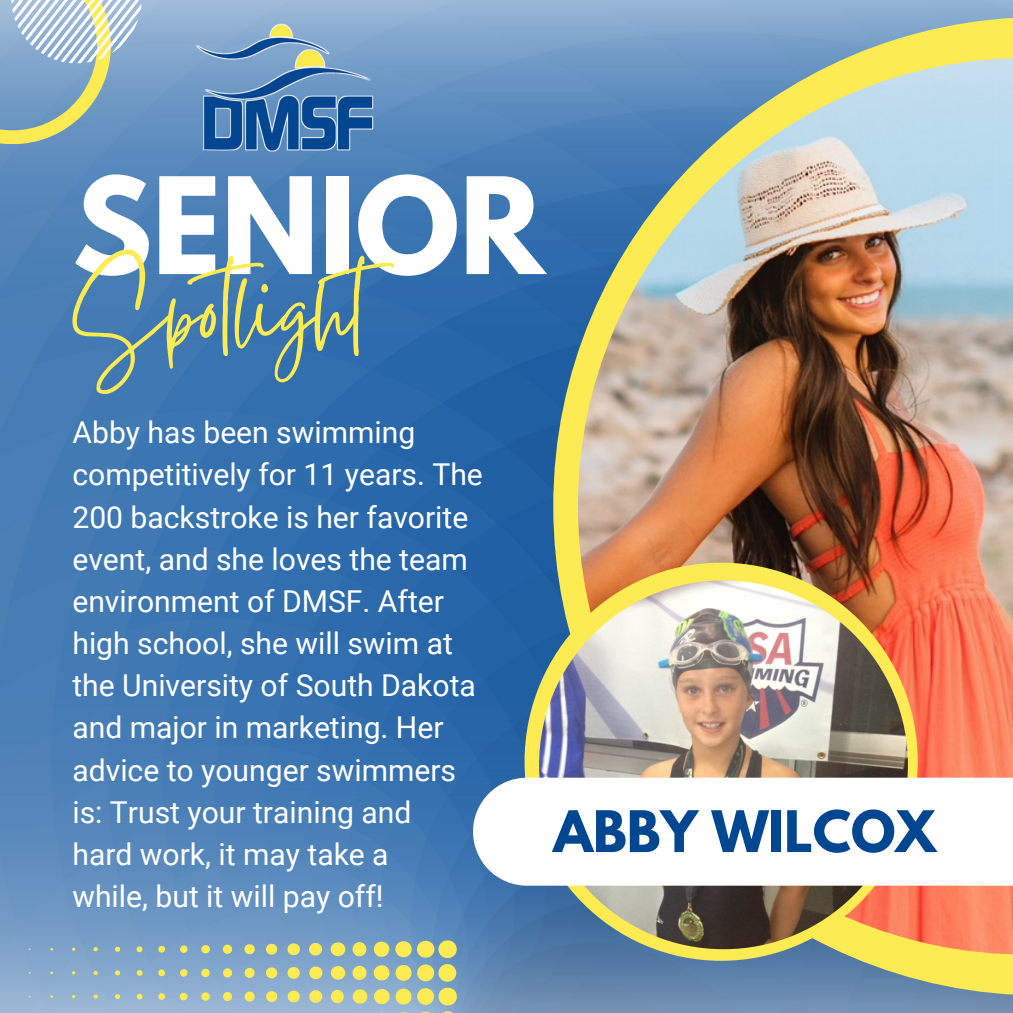
<style>
.page{position:relative;width:1013px;height:1013px;background:#fff}
.page>*{position:absolute;margin:0;border:0;box-sizing:border-box;transform-origin:0 0}
.t1{font:700 118.62px "League Spartan";color:#fff}
.t2{font:118.38px "Gistesy";color:#fceb52}
.t3{font:700 50.75px "League Spartan";color:#014691}
.t4{font:30.12px/42.1px "Roboto";color:#fff}
</style>
<div class="page">
<img style="left:0;top:331px;width:553px;height:367px">
<img style="left:0;top:698px;width:1012px;height:314px">
<img style="left:0;top:0;width:1012px;height:331px">
<svg style="left:553px;top:17px;width:459px;height:978px;background:#86a19d"></svg>
<img style="left:578px;top:58px;width:434px;height:896px">
<svg style="left:93px;top:947px;width:5px;height:4px"></svg>
<svg style="left:115px;top:946px;width:5px;height:5px"></svg>
<svg style="left:137px;top:946px;width:5px;height:6px"></svg>
<svg style="left:158px;top:945px;width:7px;height:7px"></svg>
<svg style="left:180px;top:945px;width:7px;height:7px"></svg>
<svg style="left:201px;top:945px;width:9px;height:8px"></svg>
<svg style="left:223px;top:944px;width:9px;height:9px"></svg>
<svg style="left:244px;top:944px;width:11px;height:10px"></svg>
<svg style="left:266px;top:943px;width:11px;height:11px"></svg>
<svg style="left:287px;top:943px;width:13px;height:12px"></svg>
<svg style="left:309px;top:943px;width:13px;height:12px"></svg>
<svg style="left:331px;top:942px;width:14px;height:14px"></svg>
<svg style="left:352px;top:942px;width:14px;height:14px"></svg>
<svg style="left:374px;top:941px;width:15px;height:15px"></svg>
<svg style="left:395px;top:940px;width:62px;height:18px"></svg>
<svg style="left:94px;top:970px;width:4px;height:4px"></svg>
<svg style="left:115px;top:970px;width:5px;height:5px"></svg>
<svg style="left:137px;top:970px;width:5px;height:5px"></svg>
<svg style="left:158px;top:969px;width:7px;height:7px"></svg>
<svg style="left:180px;top:969px;width:7px;height:7px"></svg>
<svg style="left:201px;top:968px;width:9px;height:9px"></svg>
<svg style="left:223px;top:968px;width:9px;height:9px"></svg>
<svg style="left:244px;top:967px;width:11px;height:10px"></svg>
<svg style="left:266px;top:967px;width:11px;height:11px"></svg>
<svg style="left:287px;top:967px;width:13px;height:11px"></svg>
<svg style="left:309px;top:966px;width:13px;height:13px"></svg>
<svg style="left:331px;top:966px;width:14px;height:13px"></svg>
<svg style="left:352px;top:965px;width:14px;height:15px"></svg>
<svg style="left:374px;top:965px;width:15px;height:15px"></svg>
<svg style="left:395px;top:964px;width:16px;height:16px"></svg>
<svg style="left:417px;top:964px;width:39px;height:17px"></svg>
<svg style="left:72px;top:994px;width:3px;height:4px"></svg>
<svg style="left:94px;top:994px;width:4px;height:4px"></svg>
<svg style="left:115px;top:994px;width:5px;height:5px"></svg>
<svg style="left:137px;top:993px;width:5px;height:6px"></svg>
<svg style="left:158px;top:993px;width:7px;height:6px"></svg>
<svg style="left:180px;top:992px;width:7px;height:8px"></svg>
<svg style="left:201px;top:992px;width:9px;height:8px"></svg>
<svg style="left:223px;top:992px;width:9px;height:9px"></svg>
<svg style="left:244px;top:991px;width:11px;height:10px"></svg>
<svg style="left:266px;top:991px;width:11px;height:10px"></svg>
<svg style="left:288px;top:990px;width:12px;height:12px"></svg>
<svg style="left:309px;top:990px;width:13px;height:12px"></svg>
<svg style="left:331px;top:989px;width:13px;height:14px"></svg>
<svg style="left:353px;top:989px;width:14px;height:14px"></svg>
<svg style="left:374px;top:988px;width:37px;height:16px"></svg>
<svg style="left:417px;top:987px;width:40px;height:18px"></svg>
<svg style="left:374px;top:1012px;width:15px;height:1px"></svg>
<svg style="left:395px;top:1011px;width:62px;height:2px"></svg>
<svg style="left:0;top:0;width:142px;height:144px;background:#9db7c2"></svg>
<img style="left:185px;top:17px;width:207px;height:148px">
<div style="left:524px;top:562px;width:393px;height:398px;background:#fceb52;border-radius:50%"></div>
<img style="left:539px;top:580px;width:368px;height:369px;border-radius:50%">
<div style="left:473px;top:777px;width:539px;height:108px;background:#fff"></div>
<p class="t1" style="left:72px;top:167px;width:473px">SENIOR</p>
<p class="t2" style="left:72px;top:225px;width:357px">Spotlight</p>
<p class="t4" style="left:72px;top:412px;width:412px">Abby has been swimming competitively for 11 years. The<br>200 backstroke is her favorite event, and she loves the team environment of DMSF. After high school, she will swim at the University of South Dakota and major in marketing. Her advice to younger swimmers is: Trust your training and</p>
<p class="t4" style="left:72px;top:833px;width:318px">hard work, it may take a</p>
<p class="t4" style="left:72px;top:875px;width:312px">while, but it will pay off!</p>
<p class="t3" style="left:553px;top:806px;width:384px">ABBY WILCOX</p>
</div>
